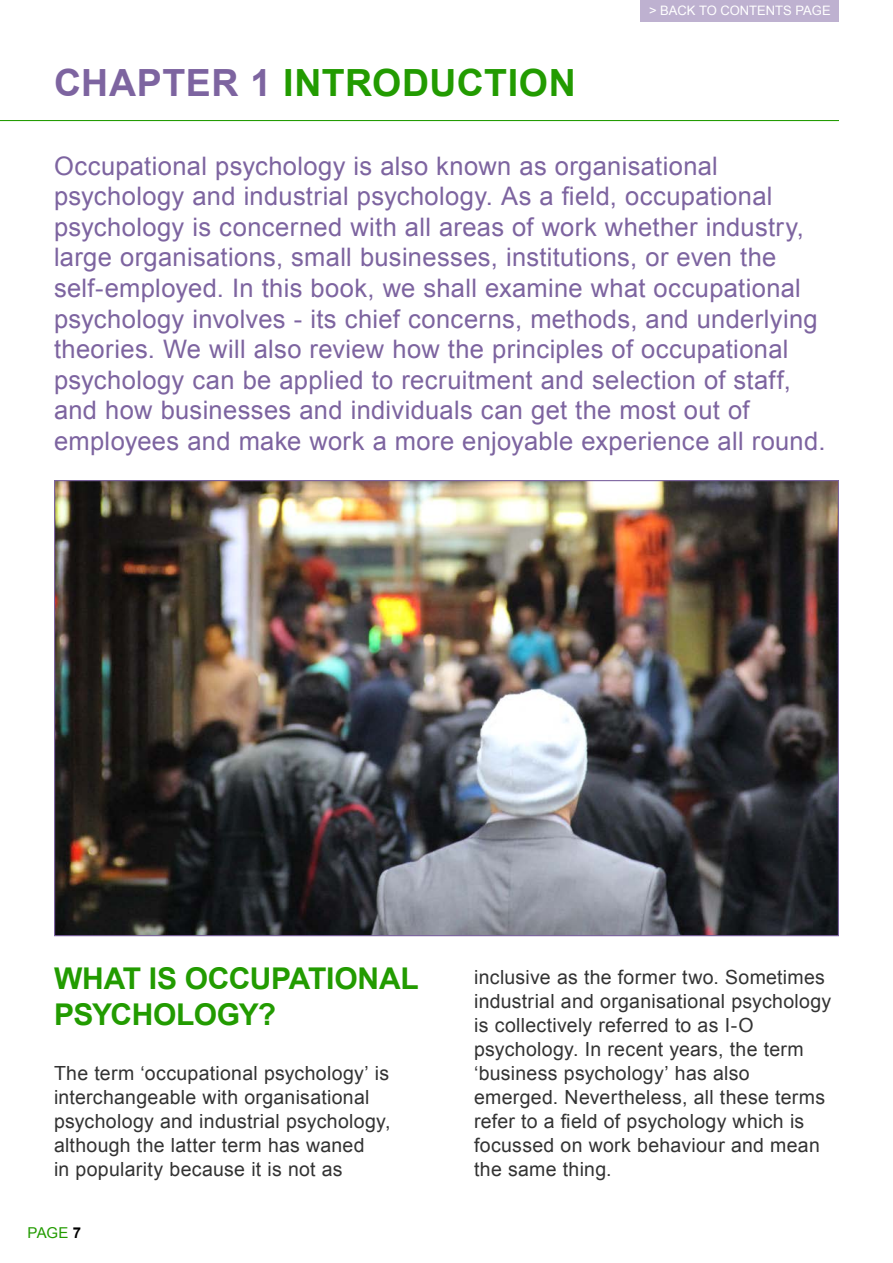
<style>
.page{position:relative;width:893px;height:1263px;background:#fff}
.page>*{position:absolute;margin:0;border:0;box-sizing:border-box;transform-origin:0 0}
.t1{font:700 37.5px "Arial";letter-spacing:.015em;color:#229b00}
.t2{font:700 30px/36px "Arial";letter-spacing:-.01em;color:#229b00}
.t3{font:25.5px/30.6px "Arial";letter-spacing:.015em;color:#7d64a0}
.t4{font:19.5px/24px "Arial";letter-spacing:.015em;color:#333}
.t5{font:15px "Arial";color:#229b00}
.t6{font:13.05px "Arial";color:#fff}
.s1{color:#7d64a0}
.s2{font-weight:700;color:#000}
</style>
<div class="page">
<div style="left:641px;top:0;width:198px;height:21px;background:#beb1d0"></div>
<hr style="left:0;top:120px;width:839px;height:1px;background:#229b00">
<img style="left:54px;top:480px;width:785px;height:457px">
<h1 class="t1" style="left:54px;top:58px;width:523px"><span class="s1">CHAPTER 1</span> INTRODUCTION</h1>
<p class="t6" style="left:649px;top:2px;width:183px">&gt; BACK TO CONTENTS PAGE</p>
<p class="t3" style="left:54px;top:151px;width:773px">Occupational psychology is also known as organisational psychology and industrial psychology. As a field, occupational psychology is concerned with all areas of work whether industry, large organisations, small businesses, institutions, or even the self-employed. In this book, we shall examine what occupational psychology involves - its chief concerns, methods, and underlying theories. We will also review how the principles of occupational psychology can be applied to recruitment and selection of staff, and how businesses and individuals can get the most out of employees and make work a more enjoyable experience all round.</p>
<p class="t2" style="left:54px;top:961px;width:366px">WHAT IS OCCUPATIONAL<br>PSYCHOLOGY?</p>
<p class="t4" style="left:54px;top:1061px;width:338px">The term ‘occupational psychology’ is interchangeable with organisational psychology and industrial psychology, although the latter term has waned<br>in popularity because it is not as</p>
<p class="t5" style="left:28px;top:1223px;width:55px">PAGE <span class="s2">7</span></p>
<p class="t4" style="left:474px;top:965px;width:359px">inclusive as the former two. Sometimes industrial and organisational psychology is collectively referred to as I-O psychology. In recent years, the term ‘business psychology’ has also emerged. Nevertheless, all these terms refer to a field of psychology which is focussed on work behaviour and mean the same thing.</p>
</div>
